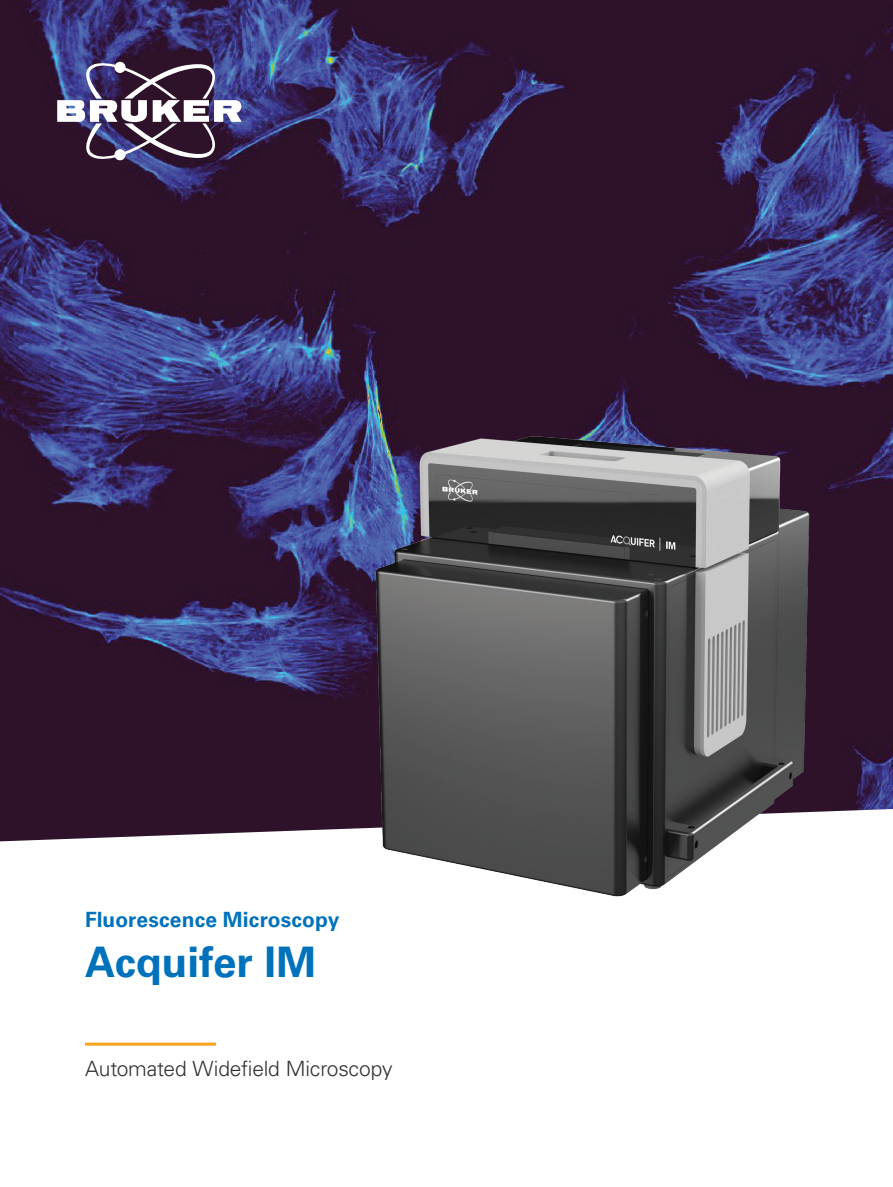
<style>
.page{position:relative;width:893px;height:1187px;background:#fff}
.page>*{position:absolute;margin:0;border:0;box-sizing:border-box;transform-origin:0 0}
.t1{font:700 42px "Univers LT Std";letter-spacing:.005em;color:#0072bc}
.t2{font:300 21px "Univers LT Std";letter-spacing:-.01em;color:#2f3230}
.t3{font:700 21px "Univers LT Std";letter-spacing:.005em;color:#0072bc}
</style>
<div class="page">
<img style="left:0;top:0;width:893px;height:841px">
<svg style="left:57px;top:62px;width:185px;height:98px"></svg>
<hr style="left:85px;top:1042px;width:131px;height:3px;background:#f9a21c">
<img style="left:303px;top:349px;width:583px;height:548px">
<p class="t3" style="left:85px;top:907px;width:256px">Fluorescence Microscopy</p>
<h1 class="t1" style="left:85px;top:937px;width:233px">Acquifer IM</h1>
<p class="t2" style="left:85px;top:1055px;width:309px">Automated Widefield Microscopy</p>
</div>
